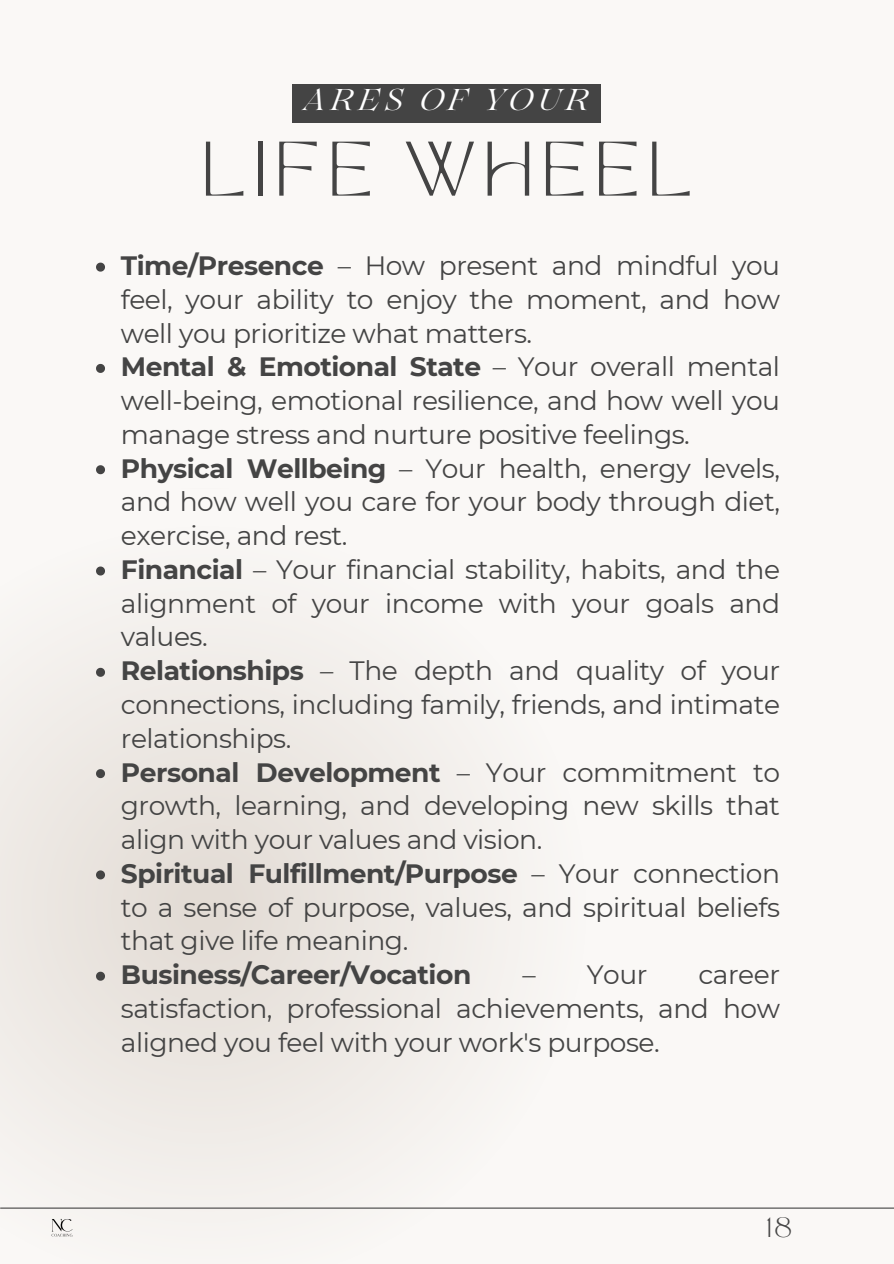
<style>
.page{position:relative;width:894px;height:1264px;background:#fff}
.page>*{position:absolute;margin:0;border:0;box-sizing:border-box;transform-origin:0 0}
.t1{font:54px "TAN MONCHERI Regular";letter-spacing:.15em;color:#444}
.t2{font:italic 30px "Lovelace";letter-spacing:.15em;color:#fff}
.t3{font:26.55px/33.8px "Montserrat";letter-spacing:-.02em;color:#444;text-align:justify}
.t4{font:700 26.55px "Montserrat";letter-spacing:-.02em;color:#444}
.t5{font:19.5px "TAN MONCHERI Regular";color:#444}
.s1{font-weight:700}
</style>
<div class="page">
<div style="left:0;top:0;width:893px;height:1263px;background:#faf8f6"></div>
<div style="left:292px;top:84px;width:309px;height:39px;background:#444"></div>
<svg style="left:0;top:575px;width:623px;height:634px;fill:#f2eeea"></svg>
<hr style="left:1px;top:1207px;width:892px;height:1px;background:#444">
<svg style="left:96px;top:262px;width:9px;height:9px"></svg>
<svg style="left:96px;top:364px;width:9px;height:9px"></svg>
<svg style="left:96px;top:465px;width:9px;height:9px"></svg>
<svg style="left:96px;top:566px;width:9px;height:9px"></svg>
<svg style="left:96px;top:667px;width:9px;height:9px"></svg>
<svg style="left:96px;top:769px;width:9px;height:9px"></svg>
<svg style="left:96px;top:870px;width:9px;height:9px"></svg>
<svg style="left:96px;top:971px;width:9px;height:9px"></svg>
<img style="left:51px;top:1218px;width:22px;height:19px">
<h1 class="t2" style="left:304px;top:89px;width:287px">ARES OF YOUR</h1>
<h2 class="t1" style="left:201px;top:140px;width:491px">LIFE WHEEL</h2>
<p class="t3" style="left:121px;top:248px;width:660px"><span class="s1">Time/Presence</span> – How present and mindful you feel, your ability to enjoy the moment, and how well you prioritize what matters.</p>
<p class="t3" style="left:121px;top:350px;width:660px"><span class="s1">Mental &amp; Emotional State</span> – Your overall mental well-being, emotional resilience, and how well you manage stress and nurture positive feelings.</p>
<p class="t3" style="left:121px;top:451px;width:660px"><span class="s1">Physical Wellbeing</span> – Your health, energy levels, and how well you care for your body through diet, exercise, and rest.</p>
<p class="t3" style="left:121px;top:552px;width:660px"><span class="s1">Financial</span> – Your financial stability, habits, and the alignment of your income with your goals and values.</p>
<p class="t3" style="left:121px;top:653px;width:660px"><span class="s1">Relationships</span> – The depth and quality of your connections, including family, friends, and intimate relationships.</p>
<p class="t3" style="left:121px;top:755px;width:660px"><span class="s1">Personal Development</span> – Your commitment to growth, learning, and developing new skills that align with your values and vision.</p>
<p class="t3" style="left:121px;top:856px;width:660px"><span class="s1">Spiritual Fulfillment/Purpose</span> – Your connection to a sense of purpose, values, and spiritual beliefs that give life meaning.</p>
<p class="t4" style="left:121px;top:958px;width:352px">Business/Career/Vocation</p>
<p class="t3" style="left:522px;top:957px;width:126px">– Your</p>
<p class="t3" style="left:121px;top:957px;width:660px;text-indent:577px">career satisfaction, professional achievements, and how aligned you feel with your work's purpose.</p>
<p class="t5" style="left:766px;top:1216px;width:26px">18</p>
</div>
